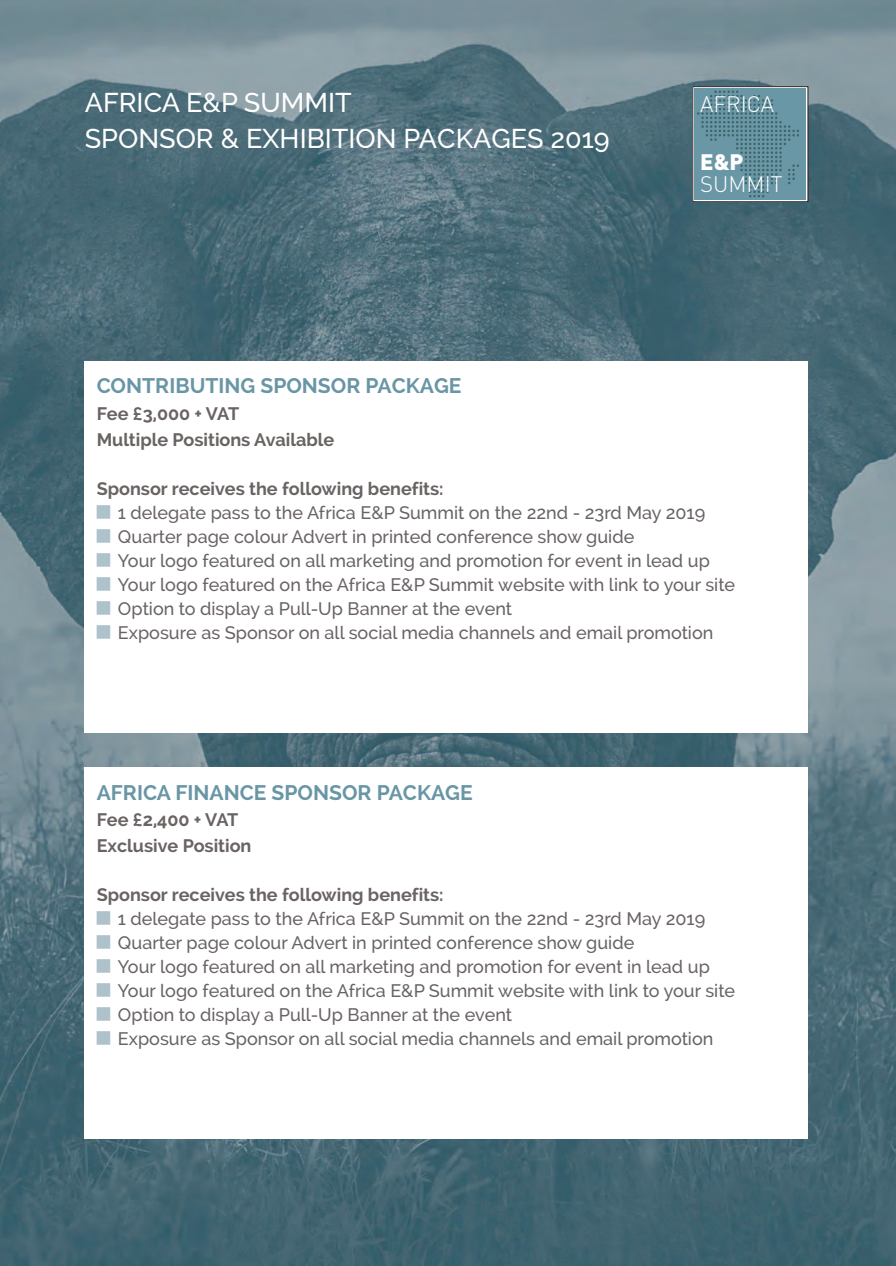
<style>
.page{position:relative;width:896px;height:1266px;background:#fff}
.page>*{position:absolute;margin:0;border:0;box-sizing:border-box;transform-origin:0 0}
.t1{font:500 27px/36px "Raleway";color:#fff}
.t2{font:300 22.2px "DIN";color:#fff}
.t3{font:900 22.2px "DIN";color:#fff}
.t4{font:700 21px "Raleway";color:#6996a5}
.t5{font:500 18px/24px "Raleway";color:#696362}
.t6{font:700 18px/25.3px "Raleway";color:#696362}
</style>
<div class="page">
<img style="left:0;top:0;width:895px;height:1266px">
<div style="left:85px;top:362px;width:722px;height:371px;background:#fff"></div>
<div style="left:85px;top:768px;width:722px;height:371px;background:#fff"></div>
<div style="left:694px;top:89px;width:111px;height:111px;background:#6a97a6"></div>
<svg style="left:697px;top:91px;width:102px;height:106px"></svg>
<h1 class="t1" style="left:85px;top:84px;width:526px">AFRICA E&amp;P SUMMIT<br>SPONSOR &amp; EXHIBITION PACKAGES 2019</h1>
<p class="t2" style="left:700px;top:91px;width:76px">AFRICA</p>
<p class="t3" style="left:700px;top:149px;width:45px">E&amp;P</p>
<p class="t2" style="left:700px;top:172px;width:84px">SUMMIT</p>
<p class="t4" style="left:97px;top:374px;width:366px">CONTRIBUTING SPONSOR PACKAGE</p>
<p class="t6" style="left:97px;top:401px;width:239px">Fee £3,000 + VAT<br>Multiple Positions Available</p>
<p class="t6" style="left:97px;top:476px;width:348px">Sponsor receives the following benefits:</p>
<p class="t5" style="left:118px;top:501px;width:618px">1 delegate pass to the Africa E&amp;P Summit on the 22nd - 23rd May 2019<br>Quarter page colour Advert in printed conference show guide<br>Your logo featured on all marketing and promotion for event in lead up Your logo featured on the Africa E&amp;P Summit website with link to your site Option to display a Pull-Up Banner at the event<br>Exposure as Sponsor on all social media channels and email promotion</p>
<p class="t4" style="left:97px;top:780px;width:377px">AFRICA FINANCE SPONSOR PACKAGE</p>
<p class="t6" style="left:97px;top:808px;width:156px">Fee £2,400 + VAT<br>Exclusive Position</p>
<p class="t6" style="left:97px;top:882px;width:348px">Sponsor receives the following benefits:</p>
<p class="t5" style="left:118px;top:907px;width:618px">1 delegate pass to the Africa E&amp;P Summit on the 22nd - 23rd May 2019<br>Quarter page colour Advert in printed conference show guide<br>Your logo featured on all marketing and promotion for event in lead up Your logo featured on the Africa E&amp;P Summit website with link to your site Option to display a Pull-Up Banner at the event<br>Exposure as Sponsor on all social media channels and email promotion</p>
</div>
